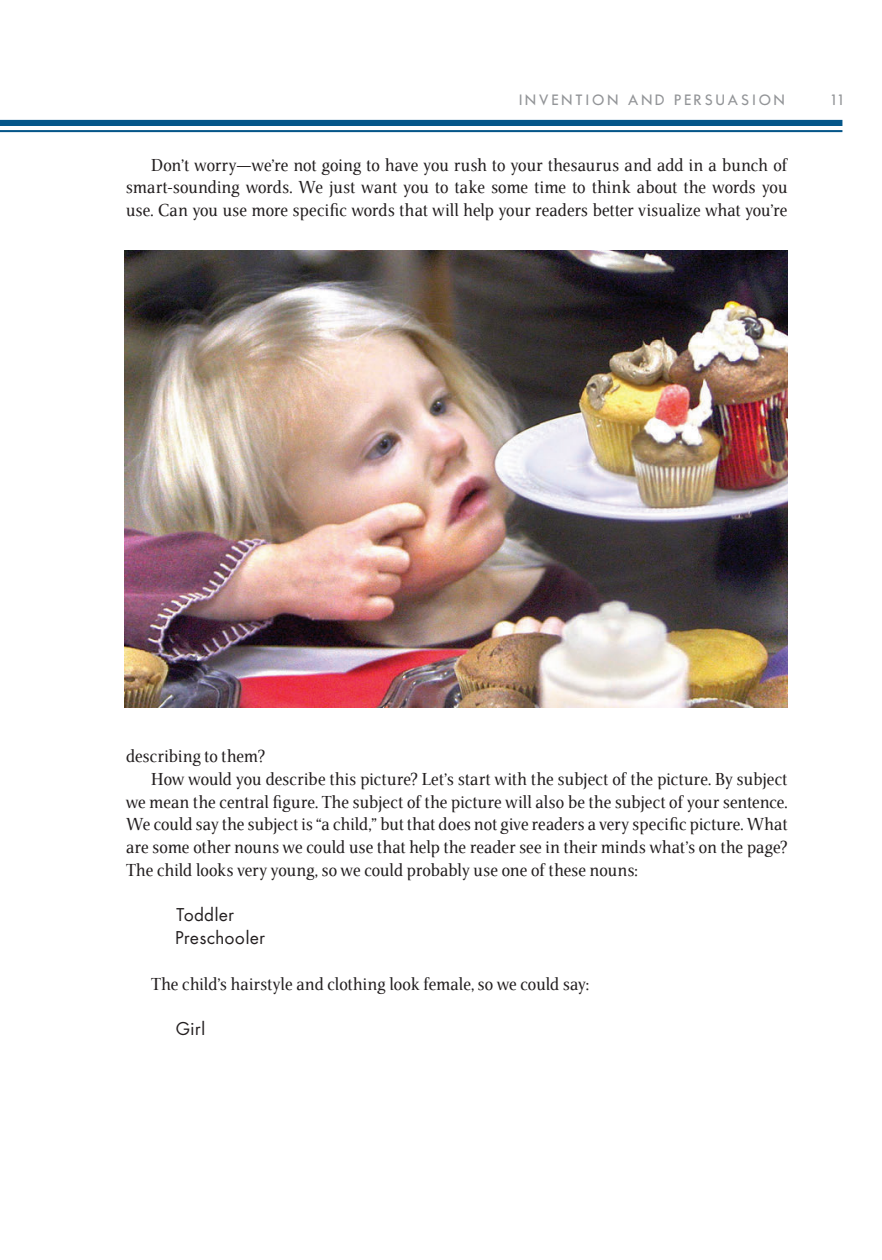
<style>
.page{position:relative;width:882px;height:1260px;background:#fff}
.page>*{position:absolute;margin:0;border:0;box-sizing:border-box;transform-origin:0 0}
.t1{font:17.5px/22.8px "Veritas AE";letter-spacing:.01em;color:#231f20;text-align:justify}
.t2{font:17.5px/22.8px "Futura";letter-spacing:.015em;color:#231f20}
.t3{font:500 14px "Futura";letter-spacing:.2em;color:#939598}
</style>
<div class="page">
<div style="left:0;top:120px;width:842px;height:6px;background:#055689"></div>
<hr style="left:0;top:130px;width:842px;height:2px;background:#055689">
<img style="left:125px;top:250px;width:663px;height:458px">
<p class="t3" style="left:519px;top:91px;width:267px">INVENTION AND PERSUASION</p>
<p class="t3" style="left:831px;top:91px;width:13px">11</p>
<p class="t1" style="left:126px;top:154px;width:664px;text-indent:25px">Don’t worry—we’re not going to have you rush to your thesaurus and add in a bunch of smart-sounding words. We just want you to take some time to think about the words you use. Can you use more specific words that will help your readers better visualize what you’re</p>
<p class="t1" style="left:126px;top:745px;width:140px">describing to them?</p>
<p class="t1" style="left:151px;top:768px;width:638px">How would you describe this picture? Let’s start with the subject of the picture. By subject</p>
<p class="t1" style="left:126px;top:791px;width:663px">we mean the central figure. The subject of the picture will also be the subject of your sentence.</p>
<p class="t1" style="left:126px;top:813px;width:663px">We could say the subject is “a child,” but that does not give readers a very specific picture. What</p>
<p class="t1" style="left:126px;top:836px;width:663px">are some other nouns we could use that help the reader see in their minds what’s on the page?</p>
<p class="t1" style="left:126px;top:859px;width:514px">The child looks very young, so we could probably use one of these nouns:</p>
<p class="t2" style="left:176px;top:904px;width:91px">Toddler<br>Preschooler</p>
<p class="t1" style="left:151px;top:973px;width:440px">The child’s hairstyle and clothing look female, so we could say:</p>
<p class="t2" style="left:176px;top:1017px;width:31px">Girl</p>
</div>
